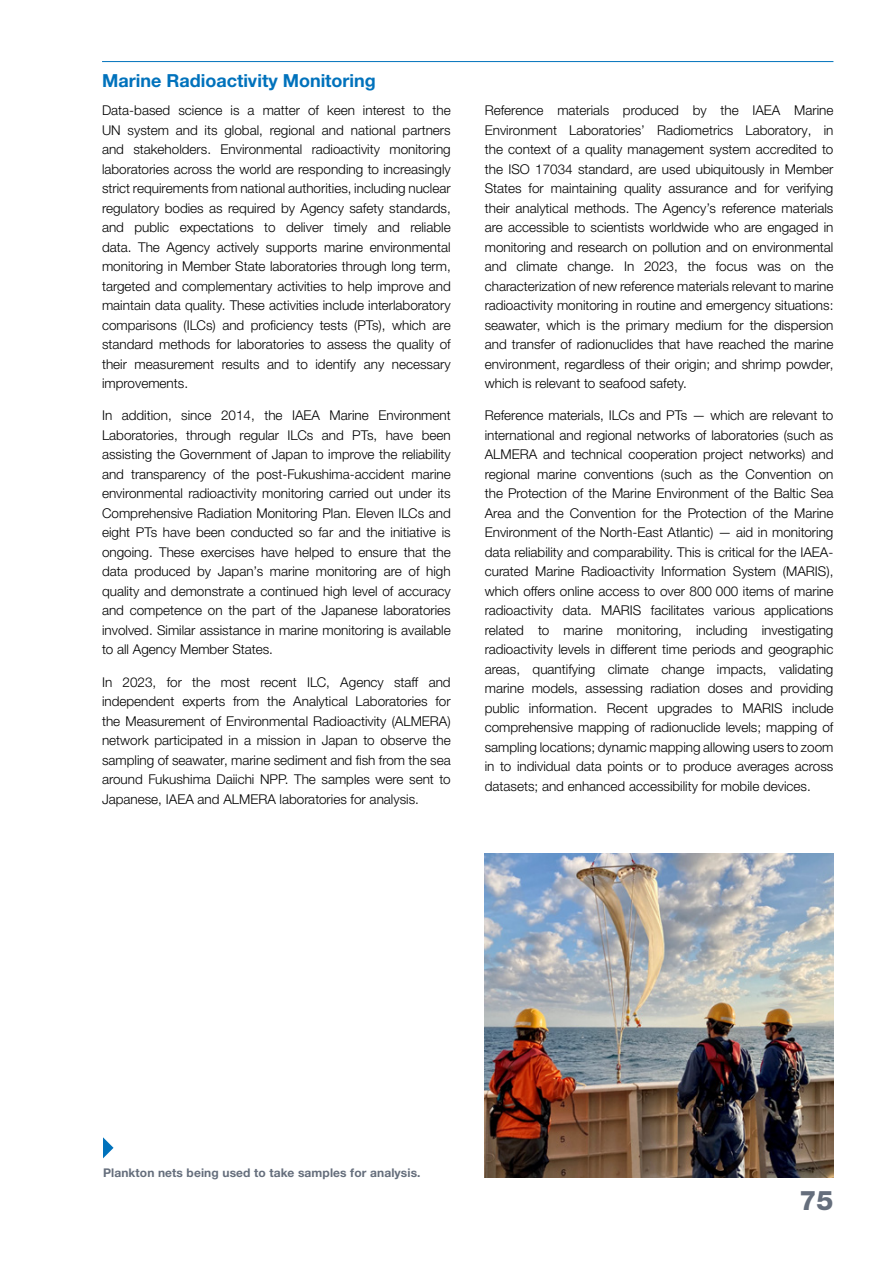
<style>
.page{position:relative;width:893px;height:1263px;background:#fff}
.page>*{position:absolute;margin:0;border:0;box-sizing:border-box;transform-origin:0 0}
.t1{font:800 27px "Helvetica Neue LTW1 G";color:#656e7c}
.t2{font:700 18px "Helvetica Neue LTW1 G";color:#0072bc}
.t3{font:300 13.5px/19.5px "Helvetica Neue LTW1 G";color:#000;text-align:justify}
.t4{font:700 12px "Helvetica Neue LTW1 G";letter-spacing:.01em;color:#656e7c}
</style>
<div class="page">
<hr style="left:102px;top:61px;width:731px;height:1px;background:#0072bc">
<img style="left:485px;top:853px;width:348px;height:325px">
<svg style="left:103px;top:1137px;width:11px;height:21px"></svg>
<h2 class="t2" style="left:102px;top:70px;width:275px">Marine Radioactivity Monitoring</h2>
<p class="t3" style="left:102px;top:101px;width:350px">Data-based science is a matter of keen interest to the UN system and its global, regional and national partners and stakeholders. Environmental radioactivity monitoring laboratories across the world are responding to increasingly strict requirements from national authorities, including nuclear regulatory bodies as required by Agency safety standards, and public expectations to deliver timely and reliable data. The Agency actively supports marine environmental monitoring in Member State laboratories through long term, targeted and complementary activities to help improve and maintain data quality. These activities include interlaboratory comparisons (ILCs) and proficiency tests (PTs), which are standard methods for laboratories to assess the quality of their measurement results and to identify any necessary improvements.</p>
<p class="t3" style="left:102px;top:406px;width:350px">In addition, since 2014, the IAEA Marine Environment Laboratories, through regular ILCs and PTs, have been assisting the Government of Japan to improve the reliability and transparency of the post-Fukushima-accident marine environmental radioactivity monitoring carried out under its Comprehensive Radiation Monitoring Plan. Eleven ILCs and eight PTs have been conducted so far and the initiative is ongoing. These exercises have helped to ensure that the data produced by Japan’s marine monitoring are of high quality and demonstrate a continued high level of accuracy and competence on the part of the Japanese laboratories involved. Similar assistance in marine monitoring is available to all Agency Member States.</p>
<p class="t3" style="left:102px;top:672px;width:350px">In 2023, for the most recent ILC, Agency staff and independent experts from the Analytical Laboratories for the Measurement of Environmental Radioactivity (ALMERA) network participated in a mission in Japan to observe the sampling of seawater, marine sediment and fish from the sea around Fukushima Daiichi NPP. The samples were sent to Japanese, IAEA and ALMERA laboratories for analysis.</p>
<p class="t3" style="left:485px;top:100px;width:350px">Reference materials produced by the IAEA Marine Environment Laboratories’ Radiometrics Laboratory, in the context of a quality management system accredited to the ISO 17034 standard, are used ubiquitously in Member States for maintaining quality assurance and for verifying their analytical methods. The Agency’s reference materials are accessible to scientists worldwide who are engaged in monitoring and research on pollution and on environmental and climate change. In 2023, the focus was on the characterization of new reference materials relevant to marine radioactivity monitoring in routine and emergency situations: seawater, which is the primary medium for the dispersion and transfer of radionuclides that have reached the marine environment, regardless of their origin; and shrimp powder, which is relevant to seafood safety.</p>
<p class="t3" style="left:485px;top:406px;width:350px">Reference materials, ILCs and PTs — which are relevant to international and regional networks of laboratories (such as ALMERA and technical cooperation project networks) and regional marine conventions (such as the Convention on the Protection of the Marine Environment of the Baltic Sea Area and the Convention for the Protection of the Marine Environment of the North-East Atlantic) — aid in monitoring data reliability and comparability. This is critical for the IAEA&shy;curated Marine Radioactivity Information System (MARIS), which offers online access to over 800 000 items of marine radioactivity data. MARIS facilitates various applications related to marine monitoring, including investigating radioactivity levels in different time periods and geographic areas, quantifying climate change impacts, validating marine models, assessing radiation doses and providing public information. Recent upgrades to MARIS include comprehensive mapping of radionuclide levels; mapping of sampling locations; dynamic mapping allowing users to zoom in to individual data points or to produce averages across datasets; and enhanced accessibility for mobile devices.</p>
<p class="t4" style="left:103px;top:1165px;width:319px">Plankton nets being used to take samples for analysis.</p>
<h1 class="t1" style="left:799px;top:1184px;width:36px">75</h1>
</div>
